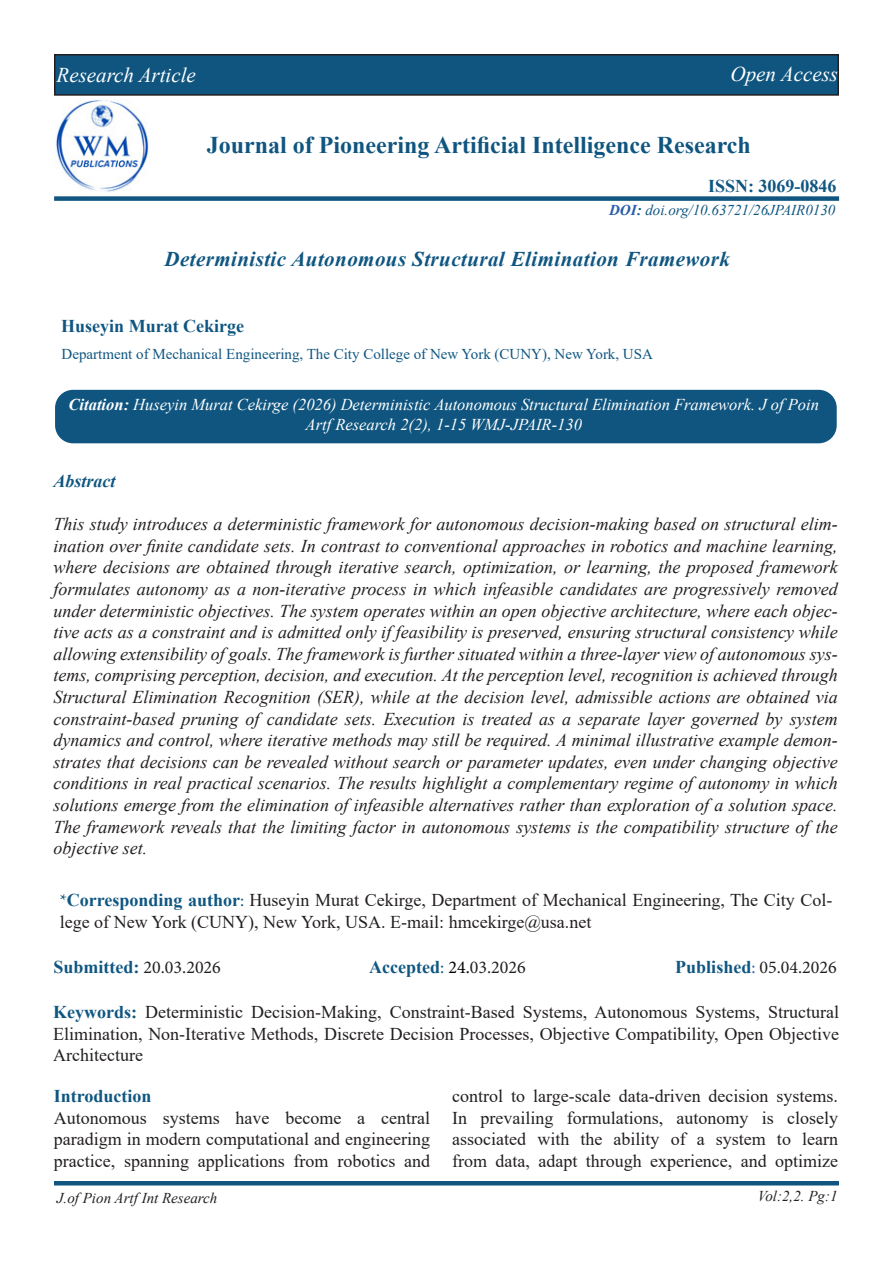
<style>
.page{position:relative;width:893px;height:1263px;background:#fff}
.page>*{position:absolute;margin:0;border:0;box-sizing:border-box;transform-origin:0 0}
.t1{font:700 24px "Times New Roman";color:#0f5580}
.t2{font:italic 700 21px "Times New Roman";letter-spacing:.02em;color:#0f5681}
.t3{font:italic 21px "Times New Roman";color:#fff}
.t4{font:italic 18px/21.6px "Times New Roman";color:#231f20;text-align:justify}
.Normal__Web{font:18px/21.6px "Times New Roman";color:#231f20;text-align:justify}
.Normal__Web-2{font:700 18px "Times New Roman";color:#0f5681}
.t5{font:18px "Minion Pro";color:#231f20}
.t6{font:italic 700 18px "Times New Roman";color:#0f5681}
.t7{font:italic 16.5px/19.8px "Times New Roman";color:#fff;text-align:center}
.t8{font:15px "Times New Roman";color:#0f5681}
.t9{font:italic 15px "Times New Roman";color:#231f20}
.t10{font:italic 15px "Times New Roman";color:#0f5580}
.s1{font-weight:700;color:#2a5dab}
.s2{font-weight:700}
.s3{font-family:"Minion Pro";color:#0f5681}
.s4{font-weight:700;color:#0f5681}
.s5{font-family:"Minion Pro";font-weight:400;color:#231f20}
.s6{font-family:"Minion Pro";font-weight:400}
.s7{font-family:"Minion Pro";font-weight:400;color:#000001}
.s8{font-family:"Times New Roman";font-weight:700;color:#0f5681}
.s9{color:#2a5dab}
</style>
<div class="page">
<div style="left:55px;top:55px;width:783px;height:40px;background:#0f5580"></div>
<div style="left:54px;top:54px;width:785px;height:42px;border:2px solid #231f20"></div>
<div style="left:55px;top:390px;width:782px;height:53px;background:#0f5580;border-radius:18px"></div>
<hr style="left:54px;top:1181px;width:785px;height:4px;background:#0f5580">
<div style="left:54px;top:196px;width:785px;height:5px;background:#0f5580"></div>
<img style="left:54px;top:100px;width:95px;height:92px">
<p class="t3" style="left:57px;top:60px;width:141px">Research Article</p>
<p class="t3" style="left:730px;top:60px;width:109px">Open Access</p>
<p class="t1" style="left:207px;top:128px;width:546px">Journal of Pioneering Artificial Intelligence Research</p>
<p class="Normal__Web-2" style="left:708px;top:173px;width:130px">ISSN: 3069-0846</p>
<p class="t10" style="left:609px;top:199px;width:228px"><span class="s1">DOI</span><span class="s2">:</span> doi.org/10.63721/26JPAIR0130</p>
<p class="t2" style="left:164px;top:244px;width:567px">Deterministic Autonomous Structural Elimination Framework</p>
<p class="Normal__Web-2" style="left:61px;top:313px;width:184px">Huseyin Murat Cekirge</p>
<p class="t8" style="left:62px;top:343px;width:593px">Department of Mechanical Engineering, The City College of New York (CUNY), New York, USA</p>
<p class="t7" style="left:69px;top:394px;width:752px"><span class="s2">Citation:</span> Huseyin Murat Cekirge (2026) Deterministic Autonomous Structural Elimination Framework. J of Poin<br>Artf Research 2(2), 1-15 WMJ-JPAIR-130</p>
<p class="t6" style="left:53px;top:468px;width:64px">Abstract</p>
<p class="t4" style="left:53px;top:513px;width:786px">This study introduces a deterministic framework for autonomous decision-making based on structural elim&shy;ination over finite candidate sets. In contrast to conventional approaches in robotics and machine learning, where decisions are obtained through iterative search, optimization, or learning, the proposed framework formulates autonomy as a non-iterative process in which infeasible candidates are progressively removed under deterministic objectives. The system operates within an open objective architecture, where each objec&shy;tive acts as a constraint and is admitted only if feasibility is preserved, ensuring structural consistency while allowing extensibility of goals. The framework is further situated within a three-layer view of autonomous sys&shy;tems, comprising perception, decision, and execution. At the perception level, recognition is achieved through Structural Elimination Recognition (SER), while at the decision level, admissible actions are obtained via constraint-based pruning of candidate sets. Execution is treated as a separate layer governed by system dynamics and control, where iterative methods may still be required. A minimal illustrative example demon&shy;strates that decisions can be revealed without search or parameter updates, even under changing objective conditions in real practical scenarios. The results highlight a complementary regime of autonomy in which solutions emerge from the elimination of infeasible alternatives rather than exploration of a solution space.<br>The framework reveals that the limiting factor in autonomous systems is the compatibility structure of the objective set.</p>
<p class="Normal__Web" style="left:60px;top:889px;width:774px"><span class="s3">*</span><span class="s4">Corresponding author</span><span class="s3">:</span> Huseyin Murat Cekirge, Department of Mechanical Engineering, The City Col&shy;lege of New York (CUNY), New York, USA. E-mail: hmcekirge@usa.net</p>
<p class="Normal__Web-2" style="left:53px;top:954px;width:169px">Submitted: <span class="s5">20.03.2026</span></p>
<p class="Normal__Web-2" style="left:369px;top:954px;width:158px">Accepted<span class="s6">:</span> <span class="s7">24.</span><span class="s5">03.2026</span></p>
<p class="t5" style="left:675px;top:955px;width:163px"><span class="s8">Published</span><span class="s9">:</span> 05.04.2026</p>
<p class="Normal__Web" style="left:53px;top:1001px;width:787px"><span class="s4">Keywords:</span> Deterministic Decision-Making, Constraint-Based Systems, Autonomous Systems, Structural Elimination, Non-Iterative Methods, Discrete Decision Processes, Objective Compatibility, Open Objective Architecture</p>
<p class="Normal__Web-2" style="left:54px;top:1083px;width:99px">Introduction</p>
<p class="Normal__Web" style="left:54px;top:1106px;width:378px">Autonomous systems have become a central paradigm in modern computational and engineering practice, spanning applications from robotics and</p>
<p class="Normal__Web" style="left:452px;top:1085px;width:387px">control to large-scale data-driven decision systems.<br>In prevailing formulations, autonomy is closely associated with the ability of a system to learn from data, adapt through experience, and optimize</p>
<p class="t9" style="left:57px;top:1187px;width:162px">J.of Pion Artf Int Research</p>
<p class="t9" style="left:758px;top:1186px;width:81px">Vol:2,2. Pg:1</p>
</div>
